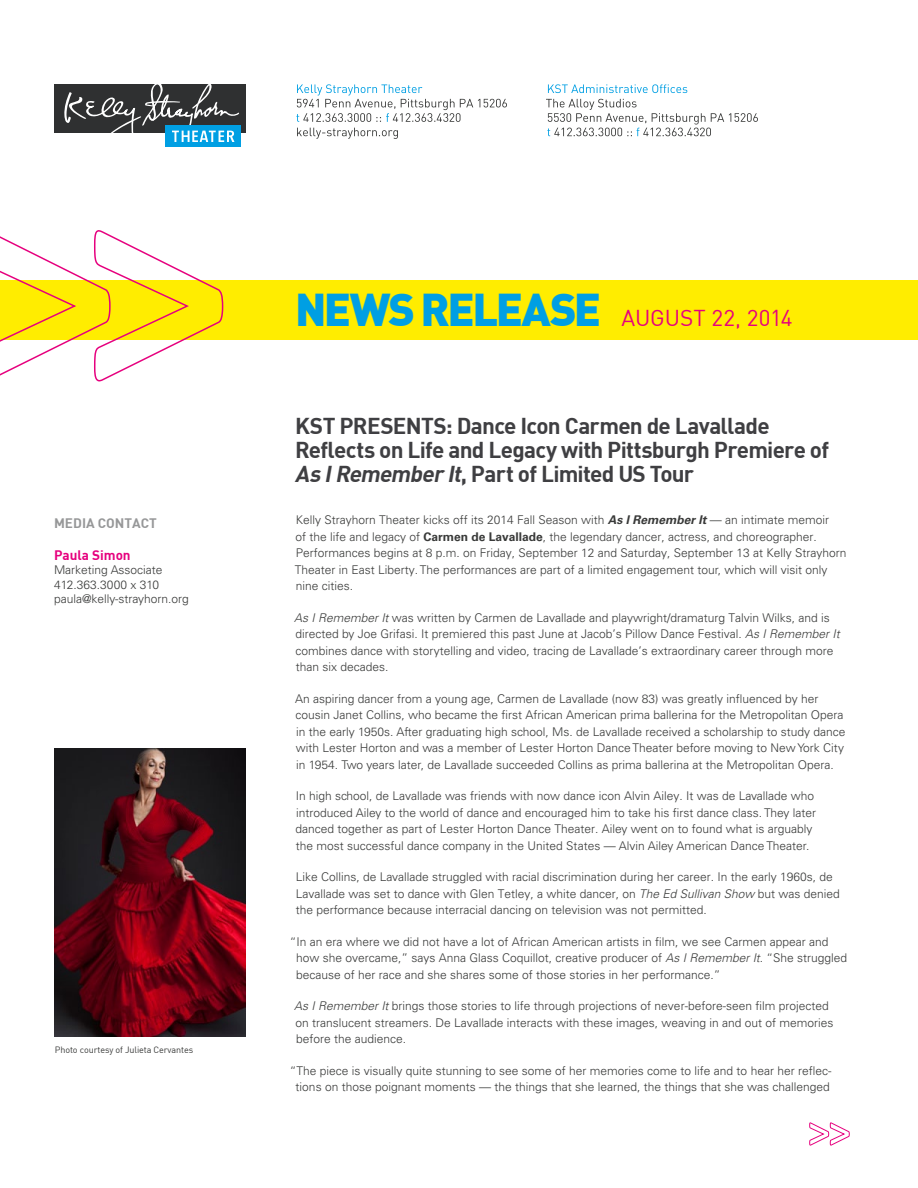
<style>
.page{position:relative;width:918px;height:1188px;background:#fff}
.page>*{position:absolute;margin:0;border:0;box-sizing:border-box;transform-origin:0 0}
.t1{font:700 22.5px/24px "DIN";letter-spacing:-.03em;color:#3f3f42}
.t2{font:22.5px "DIN";letter-spacing:-.005em;color:#e6007e}
.t3{font:700 13.5px "DIN";color:#969798}
.t4{font:700 13.5px "DIN";color:#e6007e}
.t5{font:300 12px/16.5px "Univers";color:#393a39}
.t6{font:9px "DIN";letter-spacing:-.01em;color:#393a39}
.s1{font-weight:900;font-size:45px;color:#009fe3}
.s2{font-style:italic}
.s3{font-weight:700;font-style:italic}
.s4{font-weight:700}
</style>
<div class="page">
<svg style="left:809px;top:1122px;width:41px;height:24px"></svg>
<div style="left:54px;top:84px;width:192px;height:49px;background:#2f3031"></div>
<div style="left:165px;top:125px;width:76px;height:22px;background:#009fe3"></div>
<svg style="left:64px;top:84px;width:175px;height:58px"></svg>
<div style="left:0;top:280px;width:918px;height:60px;background:#ffed00"></div>
<svg style="left:0;top:230px;width:224px;height:152px"></svg>
<svg style="left:297px;top:128px;width:101px;height:11px"></svg>
<svg style="left:548px;top:84px;width:139px;height:9px"></svg>
<svg style="left:546px;top:99px;width:212px;height:37px"></svg>
<svg style="left:296px;top:84px;width:211px;height:38px"></svg>
<img style="left:54px;top:749px;width:192px;height:287px">
<p class="t3" style="left:54px;top:515px;width:104px">Media Contact</p>
<p class="t4" style="left:54px;top:546px;width:78px">Paula Simon</p>
<p class="t5" style="left:54px;top:563px;width:136px;line-height:14.4px">Marketing Associate<br>412.363.3000 x 310 paula@kelly-strayhorn.org</p>
<p class="t6" style="left:55px;top:1045px;width:140px">Photo courtesy of Julieta Cervantes</p>
<h1 class="t2" style="left:295px;top:304px;width:499px"><span class="s1">NEWS RELEASE</span> August 22, 2014</h1>
<h1 class="t1" style="left:295px;top:413px;width:536px">KST PRESENTS: Dance Icon Carmen de Lavallade<br>Reflects on Life and Legacy with Pittsburgh Premiere of<br><span class="s2">As I RememberIt</span>, Part of Limited US Tour</h1>
<p class="t5" style="left:295px;top:512px;width:553px">Kelly Strayhorn Theater kicks off its 2014 Fall Season with <span class="s3">As I Remember It</span> — an intimate memoir<br>of the life and legacy of <span class="s4">Carmen de Lavallade</span>, the legendary dancer, actress, and choreographer.<br>Performances begins at 8 p.m. on Friday, September 12 and Saturday, September 13 at Kelly Strayhorn Theater in East Liberty. The performances are part of a limited engagement tour, which will visit only nine cities.</p>
<p class="t5" style="left:294px;top:609px;width:547px"><span class="s2">As I Remember It</span> was written by Carmen de Lavallade and playwright/dramaturg Talvin Wilks, and is directed by Joe Grifasi. It premiered this past June at Jacob’s Pillow Dance Festival. <span class="s2">As I Remember It </span>combines dance with storytelling and video, tracing de Lavallade’s extraordinary career through more than six decades.</p>
<p class="t5" style="left:295px;top:690px;width:552px">An aspiring dancer from a young age, Carmen de Lavallade (now 83) was greatly influenced by her cousin Janet Collins, who became the first African American prima ballerina for the Metropolitan Opera in the early 1950s. After graduating high school, Ms. de Lavallade received a scholarship to study dance with Lester Horton and was a member of Lester Horton Dance Theater before moving to New York City in 1954. Two years later, de Lavallade succeeded Collins as prima ballerina at the Metropolitan Opera.</p>
<p class="t5" style="left:295px;top:788px;width:522px">In high school, de Lavallade was friends with now dance icon Alvin Ailey. It was de Lavallade who introduced Ailey to the world of dance and encouraged him to take his first dance class. They later danced together as part of Lester Horton Dance Theater. Ailey went on to found what is arguably the most successful dance company in the United States — Alvin Ailey American Dance Theater.</p>
<p class="t5" style="left:296px;top:869px;width:546px">Like Collins, de Lavallade struggled with racial discrimination during her career. In the early 1960s, de<br>Lavallade was set to dance with Glen Tetley, a white dancer, on <span class="s2">The Ed Sullivan Show</span> but was denied the performance because interracial dancing on television was not permitted.</p>
<p class="t5" style="left:296px;top:933px;width:553px;text-indent:-6px">“In an era where we did not have a lot of African American artists in film, we see Carmen appear and how she overcame,” says Anna Glass Coquillot, creative producer of <span class="s2">As I Remember It</span>. “She struggled because of her race and she shares some of those stories in her performance.”</p>
<p class="t5" style="left:294px;top:998px;width:541px"><span class="s2">As I Remember It</span> brings those stories to life through projections of never-before-seen film projected on translucent streamers. De Lavallade interacts with these images, weaving in and out of memories before the audience.</p>
<p class="t5" style="left:290px;top:1062px;width:543px;text-align:center">“The piece is visually quite stunning to see some of her memories come to life and to hear her reflec&shy;tions on those poignant moments — the things that she learned, the things that she was challenged</p>
</div>
